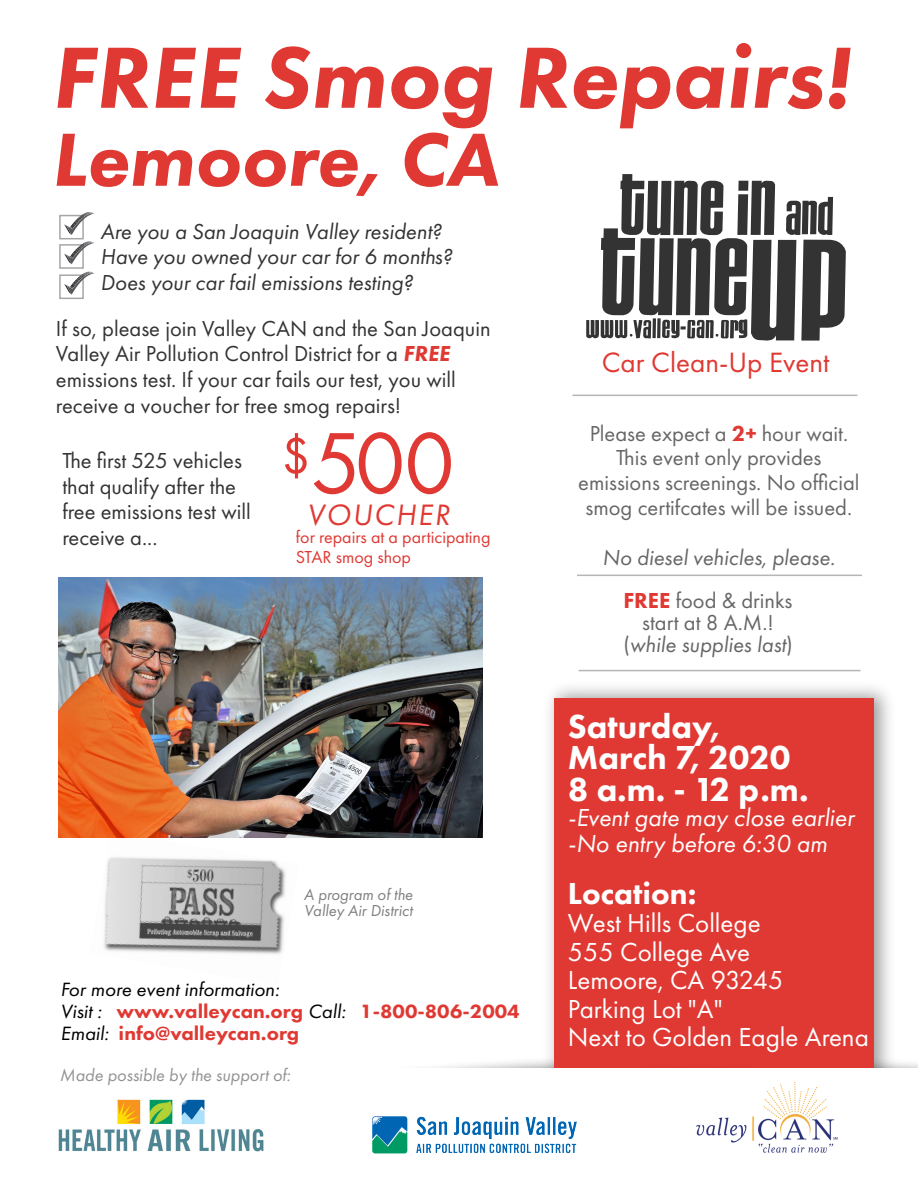
<style>
.page{position:relative;width:918px;height:1188px;background:#fff}
.page>*{position:absolute;margin:0;border:0;box-sizing:border-box;transform-origin:0 0}
.t1{font:italic 800 90px "Futura PT";color:#e03933}
.t2{font:90px "Futura PT";color:#e03933}
.t3{font:italic 800 78px "Futura PT";color:#e03933}
.t4{font:800 34.5px/31.5px "Futura PT";color:#fff}
.t5{font:800 31.5px "Futura PT";color:#fff}
.t6{font:italic 30.6px "Futura PT";letter-spacing:.06em;color:#e03933}
.t7{font:28.95px "Futura PT";color:#e03933}
.t8{font:27px/28.5px "Futura PT";color:#fff}
.t9{font:italic 25.5px/25.7px "Futura PT";color:#fff}
.t10{font:22.5px/25.7px "Futura PT";color:#333}
.t11{font:22.5px/24.9px "Futura PT";color:#666;text-align:center}
.t12{font:italic 22.5px/25.7px "Futura PT";color:#333}
.t13{font:italic 22.5px/42.8px "Futura PT";color:#666}
.t14{font:800 19.95px/22px "Futura PT";color:#e03933;scale:1.04 1}
.t15{font:18px/19.8px "Futura PT";color:#e03933}
.t16{font:italic 18px "Futura PT";color:#939393}
.t17{font:italic 16.5px/16.5px "Futura PT";color:#808080}
.s1{font-weight:800;font-style:italic;color:#e03933}
.s2{font-weight:400;font-style:italic;color:#000}
.s3{font-weight:800;color:#e03933}
.s4{font-weight:800;font-style:normal;color:#e03933}
.s5{font-style:normal}
</style>
<div class="page">
<img style="left:537px;top:687px;width:357px;height:375px">
<div style="left:555px;top:698px;width:319px;height:390px;background:#e03933"></div>
<svg style="left:434px;top:1062px;width:484px;height:6px"></svg>
<div style="left:59px;top:215px;width:25px;height:24px;border:2px solid #808083"></div>
<svg style="left:64px;top:212px;width:30px;height:23px"></svg>
<div style="left:59px;top:244px;width:25px;height:25px;border:2px solid #808083"></div>
<svg style="left:64px;top:241px;width:30px;height:23px"></svg>
<div style="left:59px;top:274px;width:25px;height:25px;border:2px solid #808083"></div>
<svg style="left:64px;top:271px;width:30px;height:24px"></svg>
<svg style="left:586px;top:174px;width:260px;height:167px"></svg>
<hr style="left:577px;top:575px;width:285px;height:1px;background:#808080">
<img style="left:104px;top:857px;width:182px;height:97px">
<hr style="left:573px;top:395px;width:285px;height:1px;background:#808080">
<hr style="left:579px;top:670px;width:282px;height:1px;background:#808080">
<div style="left:0;top:1068px;width:918px;height:120px;background:#fff"></div>
<img style="left:372px;top:1116px;width:205px;height:38px">
<img style="left:58px;top:1099px;width:206px;height:53px">
<img style="left:696px;top:1082px;width:142px;height:71px">
<img style="left:58px;top:578px;width:425px;height:260px">
<h1 class="t1" style="left:51px;top:22px;width:800px">FREE Smog Repairs!</h1>
<h2 class="t3" style="left:51px;top:111px;width:449px">Lemoore, CA</h2>
<p class="t12" style="left:101px;top:218px;width:353px">Are you a San Joaquin Valley resident?<br>Have you owned your car for 6 months?<br>Does your car fail emissions testing?</p>
<p class="t10" style="left:56px;top:315px;width:436px">If so, please join Valley CAN and the San Joaquin Valley Air Pollution Control District for a <span class="s1">FREE </span>emissions test. If your car fails our test, you will receive a voucher for free smog repairs!</p>
<p class="t10" style="left:62px;top:448px;width:190px">The first 525 vehicles that qualify after the free emissions test will receive a...</p>
<h1 class="t2" style="left:281px;top:410px;width:176px"><sup>$</sup>500</h1>
<h3 class="t6" style="left:307px;top:497px;width:144px">VOUCHER</h3>
<p class="t15" style="left:296px;top:527px;width:196px">for repairs at a participating<br>STAR smog shop</p>
<p class="t17" style="left:304px;top:886px;width:111px">A program of the<br>Valley Air District</p>
<p class="t14" style="left:61px;top:978px;width:443px"><span class="s2">For more event information:<br>Visit :</span> www.valleycan.org <span class="s2">Call:</span> 1-800-806-2004<br><span class="s2">Email:</span> info@valleycan.org</p>
<p class="t16" style="left:60px;top:1065px;width:232px">Made possible by the support of:</p>
<p class="t7" style="left:602px;top:346px;width:229px">Car Clean-Up Event</p>
<p class="t11" style="left:578px;top:421px;width:283px">Please expect a <span class="s3">2+</span> hour wait.<br>This event only provides emissions screenings. No official smog certifcates will be issued.</p>
<p class="t13" style="left:623px;top:536px;width:213px;text-indent:-21px">No diesel vehicles, please.<br><span class="s4">FREE</span> <span class="s5">food &amp; drinks</span></p>
<p class="t13" style="left:623px;top:611px;width:171px;line-height:22px;text-align:center"><span class="s5">start at 8 A.M.! (</span>while supplies last<span class="s5">)</span></p>
<h3 class="t4" style="left:568px;top:710px;width:242px">Saturday,<br>March 7, 2020<br>8 a.m. - 12 p.m.</h3>
<p class="t9" style="left:568px;top:805px;width:288px">-Event gate may close earlier -No entry before 6:30 am</p>
<h3 class="t5" style="left:568px;top:873px;width:130px">Location:</h3>
<p class="t8" style="left:568px;top:909px;width:302px">West Hills College<br>555 College Ave<br>Lemoore, CA 93245<br>Parking Lot "A"<br>Next to Golden Eagle Arena</p>
</div>
